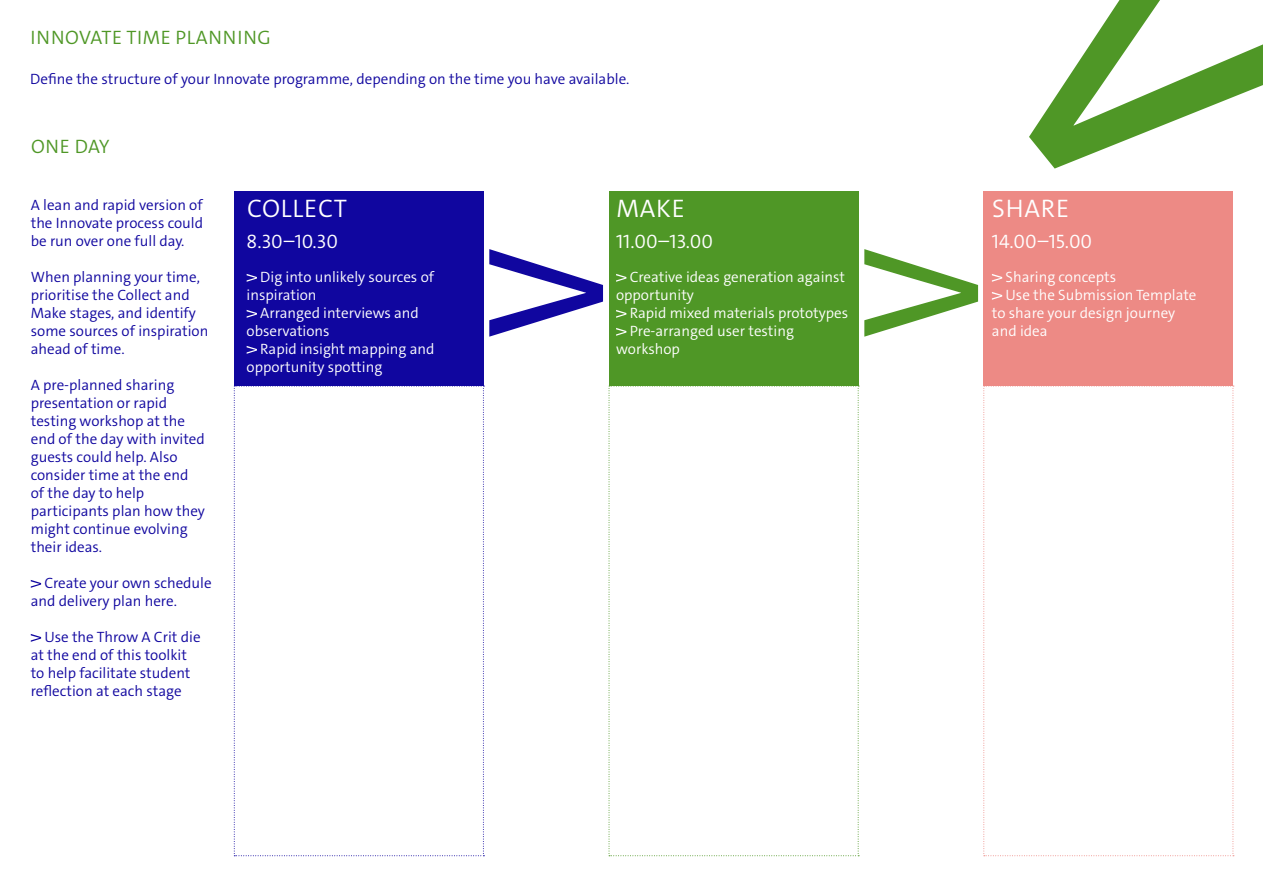
<style>
.page{position:relative;width:1263px;height:893px;background:#fff}
.page>*{position:absolute;margin:0;border:0;box-sizing:border-box;transform-origin:0 0}
.t1{font:300 25.5px "V&A The Sans C6 s";letter-spacing:.03em;color:#fff}
.t2{font:300 19.5px "V&A The Sans C6 s";color:#fff}
.t3{font:300 19.5px "V&A The Sans C6 s";letter-spacing:.03em;color:#4f9726}
.t4{font:300 15px/18px "V&A The Sans C6 s";color:#10069f}
.t5{font:300 15px/18px "V&A The Sans C6 s";color:#fff}
</style>
<div class="page">
<svg style="left:864px;top:249px;width:114px;height:88px"></svg>
<svg style="left:489px;top:249px;width:114px;height:88px"></svg>
<svg style="left:31px;top:580px;width:10px;height:8px"></svg>
<svg style="left:31px;top:634px;width:10px;height:8px"></svg>
<div style="left:234px;top:191px;width:250px;height:195px;background:#10069f"></div>
<svg style="left:247px;top:274px;width:10px;height:8px"></svg>
<svg style="left:247px;top:310px;width:10px;height:8px"></svg>
<svg style="left:247px;top:346px;width:10px;height:8px"></svg>
<svg style="left:234px;top:386px;width:250px;height:470px"></svg>
<div style="left:609px;top:191px;width:249px;height:195px;background:#4f9726"></div>
<svg style="left:616px;top:274px;width:10px;height:8px"></svg>
<svg style="left:616px;top:310px;width:10px;height:8px"></svg>
<svg style="left:616px;top:328px;width:10px;height:8px"></svg>
<svg style="left:609px;top:386px;width:250px;height:470px"></svg>
<div style="left:983px;top:191px;width:250px;height:195px;background:#ed8a85"></div>
<svg style="left:992px;top:274px;width:10px;height:8px"></svg>
<svg style="left:992px;top:292px;width:10px;height:8px"></svg>
<svg style="left:983px;top:386px;width:251px;height:470px"></svg>
<svg style="left:1029px;top:0;width:234px;height:169px"></svg>
<h2 class="t3" style="left:31px;top:25px;width:242px">INNOVATE TIME PLANNING</h2>
<p class="t4" style="left:30px;top:70px;width:601px">Define the structure of your Innovate programme, depending on the time you have available.</p>
<h2 class="t3" style="left:31px;top:134px;width:80px">ONE DAY</h2>
<p class="t4" style="left:31px;top:196px;width:174px;text-align:justify">A lean and rapid version of the Innovate process could be run over one full day.</p>
<p class="t4" style="left:31px;top:268px;width:179px">When planning your time, prioritise the Collect and<br>Make stages, and identify some sources of inspiration ahead of time.</p>
<p class="t4" style="left:31px;top:376px;width:176px">A pre-planned sharing presentation or rapid testing workshop at the end of the day with invited guests could help. Also consider time at the end of the day to help participants plan how they might continue evolving their ideas.</p>
<p class="t4" style="left:31px;top:574px;width:182px;text-indent:14px">Create your own schedule and delivery plan here.</p>
<p class="t4" style="left:31px;top:628px;width:171px;text-indent:14px">Use the Throw A Crit die at the end of this toolkit to help facilitate student reflection at each stage</p>
<h1 class="t1" style="left:247px;top:192px;width:102px">COLLECT</h1>
<h2 class="t2" style="left:247px;top:229px;width:93px">8.30–10.30</h2>
<p class="t5" style="left:247px;top:268px;width:189px;text-indent:14px">Dig into unlikely sources of inspiration</p>
<p class="t5" style="left:247px;top:304px;width:174px;text-indent:14px">Arranged interviews and observations</p>
<p class="t5" style="left:247px;top:340px;width:189px;text-indent:14px">Rapid insight mapping and opportunity spotting</p>
<h1 class="t1" style="left:616px;top:192px;width:70px">MAKE</h1>
<h2 class="t2" style="left:616px;top:229px;width:98px">11.00–13.00</h2>
<p class="t5" style="left:616px;top:268px;width:231px;text-indent:14px">Creative ideas generation against opportunity</p>
<p class="t5" style="left:630px;top:304px;width:220px">Rapid mixed materials prototypes</p>
<p class="t5" style="left:630px;top:322px;width:166px">Pre-arranged user testing</p>
<p class="t5" style="left:616px;top:340px;width:65px">workshop</p>
<h1 class="t1" style="left:992px;top:192px;width:78px">SHARE</h1>
<h2 class="t2" style="left:992px;top:229px;width:102px">14.00–15.00</h2>
<p class="t5" style="left:1005px;top:268px;width:112px">Sharing concepts</p>
<p class="t5" style="left:1005px;top:286px;width:192px">Use the Submission Template</p>
<p class="t5" style="left:992px;top:304px;width:185px">to share your design journey</p>
<p class="t5" style="left:992px;top:322px;width:57px">and idea</p>
</div>
